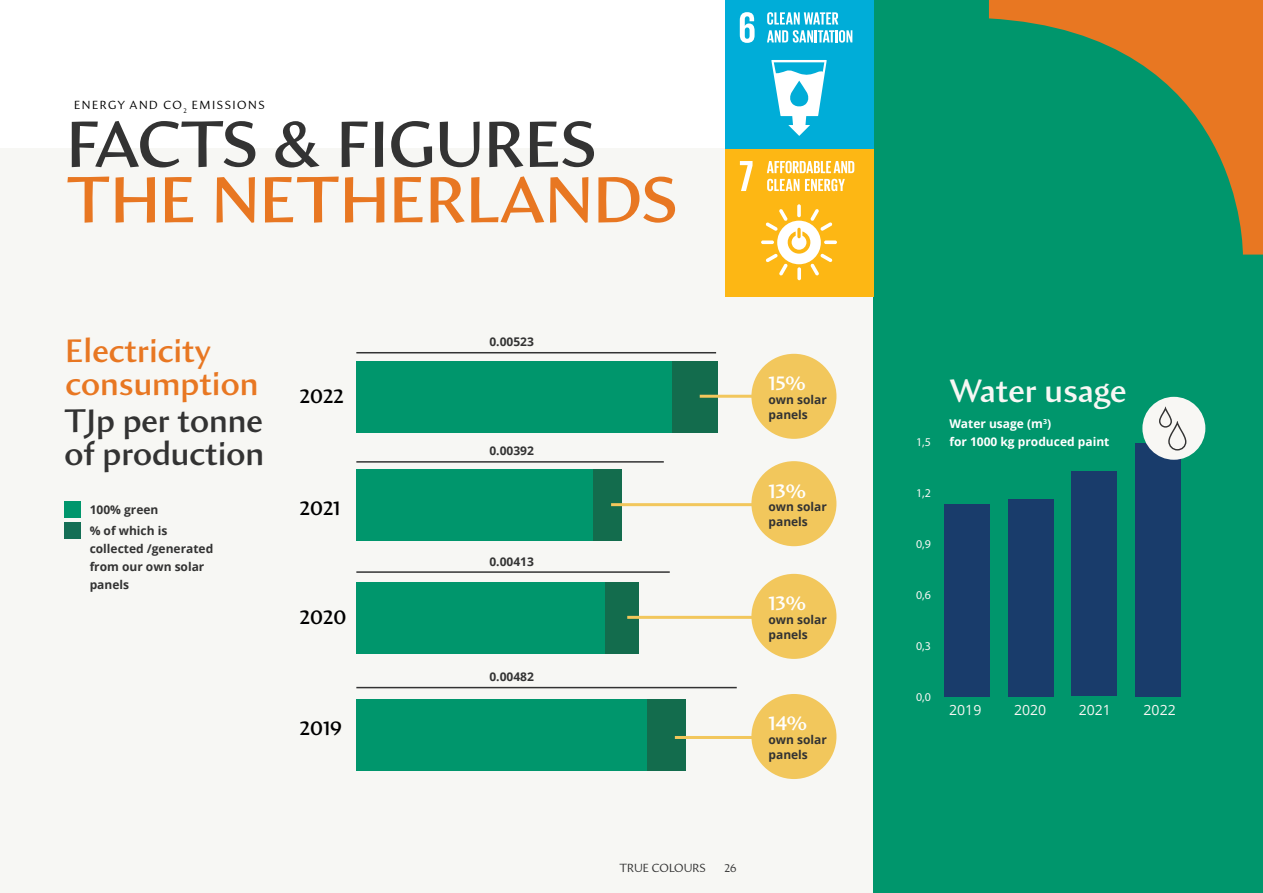
<style>
.page{position:relative;width:1263px;height:893px;background:#fff}
.page>*{position:absolute;margin:0;border:0;box-sizing:border-box;transform-origin:0 0}
.t1{font:600 66px "Amira";color:#e87722}
.t2{font:600 66px "Amira";letter-spacing:-.01em;color:#333}
.t3{font:600 33px/33px "Amira";color:#333}
.t4{font:600 33px/33px "Amira";color:#e87722}
.t5{font:600 33px "Amira";color:#f7f7f4}
.t6{font:600 21px "Amira";color:#000}
.t7{font:600 21px "Amira";letter-spacing:.005em;color:#fff}
.t8{font:14.1px "Open Sans";color:#f8f7f4}
.t9{font:700 12px/15px "Open Sans";color:#333}
.t10{font:700 12px/18px "Open Sans";color:#fff}
.t11{font:12px "Amira";letter-spacing:.125em;color:#000}
.t12{font:12px "Myriad Pro";color:#f8f7f4}
.t13{font:12px "Amira";letter-spacing:-.005em;color:#333}
</style>
<div class="page">
<div style="left:0;top:148px;width:1263px;height:745px;background:#f7f7f4"></div>
<div style="left:873px;top:0;width:390px;height:893px;background:#00966c"></div>
<div style="left:725px;top:149px;width:148px;height:148px;background:#fdb714"></div>
<svg style="left:740px;top:161px;width:12px;height:30px"></svg>
<svg style="left:767px;top:161px;width:87px;height:12px"></svg>
<svg style="left:767px;top:179px;width:32px;height:12px"></svg>
<svg style="left:805px;top:179px;width:40px;height:12px"></svg>
<svg style="left:797px;top:267px;width:4px;height:13px"></svg>
<svg style="left:761px;top:240px;width:13px;height:4px"></svg>
<svg style="left:824px;top:240px;width:13px;height:4px"></svg>
<svg style="left:797px;top:204px;width:4px;height:13px"></svg>
<svg style="left:766px;top:209px;width:66px;height:67px"></svg>
<div style="left:65px;top:501px;width:16px;height:17px;background:#00966c"></div>
<div style="left:65px;top:522px;width:16px;height:16px;background:#146e55"></div>
<div style="left:671px;top:362px;width:47px;height:71px;background:#136c4d"></div>
<div style="left:592px;top:470px;width:30px;height:71px;background:#136c4d"></div>
<div style="left:605px;top:582px;width:33px;height:71px;background:#136c4d"></div>
<div style="left:647px;top:700px;width:39px;height:71px;background:#136c4d"></div>
<div style="left:356px;top:362px;width:315px;height:71px;background:#00966c"></div>
<div style="left:356px;top:470px;width:236px;height:71px;background:#00966c"></div>
<div style="left:356px;top:582px;width:249px;height:71px;background:#00966c"></div>
<div style="left:356px;top:700px;width:291px;height:71px;background:#00966c"></div>
<div style="left:751px;top:354px;width:85px;height:85px;background:#f2c75c;border-radius:50%"></div>
<hr style="left:700px;top:395px;width:54px;height:3px;background:#f2c75c">
<hr style="left:611px;top:503px;width:143px;height:3px;background:#f2c75c">
<hr style="left:627px;top:616px;width:130px;height:3px;background:#f2c75c">
<hr style="left:356px;top:352px;width:360px;height:1px;background:#333">
<hr style="left:356px;top:461px;width:308px;height:2px;background:#333">
<hr style="left:356px;top:571px;width:314px;height:2px;background:#333">
<svg style="left:989px;top:0;width:274px;height:255px"></svg>
<hr style="left:356px;top:687px;width:381px;height:1px;background:#333">
<div style="left:751px;top:461px;width:85px;height:85px;background:#f2c75c;border-radius:50%"></div>
<div style="left:751px;top:574px;width:85px;height:85px;background:#f2c75c;border-radius:50%"></div>
<hr style="left:675px;top:736px;width:82px;height:3px;background:#f2c75c">
<div style="left:751px;top:694px;width:85px;height:85px;background:#f2c75c;border-radius:50%"></div>
<div style="left:944px;top:504px;width:46px;height:192px;background:#193c6b"></div>
<div style="left:1007px;top:499px;width:46px;height:197px;background:#193c6b"></div>
<div style="left:1071px;top:472px;width:46px;height:224px;background:#193c6b"></div>
<div style="left:1135px;top:443px;width:46px;height:253px;background:#193c6b"></div>
<div style="left:1142px;top:397px;width:63px;height:63px;background:#f8f7f4;border-radius:50%"></div>
<svg style="left:1159px;top:407px;width:27px;height:43px"></svg>
<div style="left:725px;top:0;width:148px;height:149px;background:#00add8"></div>
<svg style="left:740px;top:12px;width:14px;height:31px"></svg>
<svg style="left:771px;top:60px;width:56px;height:76px"></svg>
<svg style="left:767px;top:12px;width:85px;height:31px"></svg>
<p class="t11" style="left:74px;top:99px;width:192px">ENERGY AND CO<sub>2</sub> EMISSIONS</p>
<h1 class="t2" style="left:67px;top:106px;width:531px">FACTS &amp; FIGURES</h1>
<h1 class="t1" style="left:67px;top:161px;width:612px">THE NETHERLANDS</h1>
<h2 class="t4" style="left:65px;top:335px;width:194px">Electricity consumption</h2>
<h2 class="t3" style="left:65px;top:405px;width:201px">TJp per tonne of production</h2>
<p class="t9" style="left:90px;top:499px;width:79px;line-height:21.1px">100% green % of which is</p>
<p class="t9" style="left:90px;top:539px;width:125px;line-height:18px">collected /generated from our own solar panels</p>
<h3 class="t6" style="left:300px;top:383px;width:45px">2022</h3>
<h3 class="t6" style="left:300px;top:496px;width:42px">2021</h3>
<h3 class="t6" style="left:300px;top:604px;width:48px">2020</h3>
<h3 class="t6" style="left:300px;top:716px;width:44px">2019</h3>
<p class="t9" style="left:489px;top:334px;width:46px">0.00523</p>
<p class="t9" style="left:489px;top:443px;width:46px">0.00392</p>
<p class="t9" style="left:489px;top:553px;width:46px">0.00413</p>
<p class="t9" style="left:489px;top:669px;width:46px">0.00482</p>
<h3 class="t7" style="left:768px;top:371px;width:39px">15%</h3>
<p class="t9" style="left:768px;top:392px;width:60px">own solar panels</p>
<h3 class="t7" style="left:768px;top:478px;width:39px">13%</h3>
<p class="t9" style="left:768px;top:499px;width:60px">own solar panels</p>
<h3 class="t7" style="left:768px;top:591px;width:39px">13%</h3>
<p class="t9" style="left:768px;top:612px;width:60px">own solar panels</p>
<h3 class="t7" style="left:768px;top:711px;width:40px">14%</h3>
<p class="t9" style="left:768px;top:732px;width:60px">own solar panels</p>
<p class="t13" style="left:619px;top:861px;width:88px">TRUE COLOURS</p>
<p class="t13" style="left:724px;top:861px;width:14px">26</p>
<p class="t12" style="left:916px;top:434px;width:16px">1,5</p>
<p class="t12" style="left:916px;top:485px;width:16px">1,2</p>
<p class="t12" style="left:916px;top:536px;width:16px">0,9</p>
<p class="t12" style="left:916px;top:587px;width:16px">0,6</p>
<p class="t12" style="left:916px;top:638px;width:16px">0,3</p>
<p class="t12" style="left:916px;top:689px;width:16px">0,0</p>
<h2 class="t5" style="left:949px;top:371px;width:179px">Water usage</h2>
<p class="t10" style="left:949px;top:414px;width:162px">Water usage (m<sup>3</sup>)<br>for 1000 kg produced paint</p>
<p class="t8" style="left:949px;top:700px;width:34px">2019</p>
<p class="t8" style="left:1014px;top:700px;width:34px">2020</p>
<p class="t8" style="left:1079px;top:700px;width:34px">2021</p>
<p class="t8" style="left:1143px;top:700px;width:34px">2022</p>
</div>
